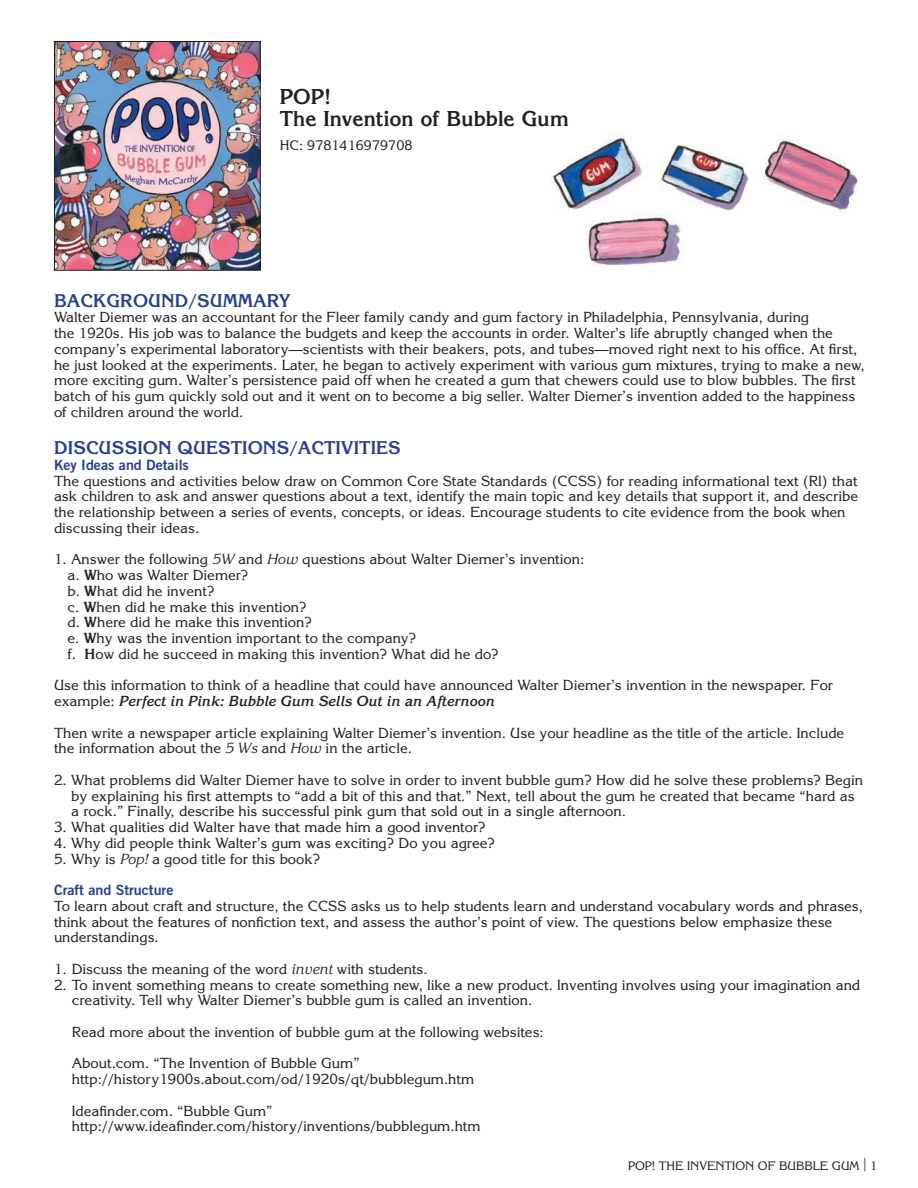
<style>
.page{position:relative;width:918px;height:1188px;background:#fff}
.page>*{position:absolute;margin:0;border:0;box-sizing:border-box;transform-origin:0 0}
.t1{font:700 21px/22.5px "Korinna Std";color:#231f20}
.t2{font:700 18px "Korinna Std";color:#253f8e}
.t3{font:14.25px/15.8px "Korinna Std";color:#231f20}
.t4{font:14.25px "Trade Gothic Bold Two";color:#253f8e}
.t5{font:13.5px "Korinna Std";color:#231f20}
.t6{font:12px "Korinna Std";color:#231f20}
.s1{font-style:italic}
.s2{font-weight:700}
.s3{font-weight:700;font-style:italic}
.s4{font-size:13.5px}
</style>
<div class="page">
<img style="left:550px;top:135px;width:308px;height:131px">
<img style="left:56px;top:43px;width:203px;height:226px">
<div style="left:54px;top:41px;width:207px;height:230px;border:1px solid #231f20"></div>
<h1 class="t1" style="left:280px;top:85px;width:291px">POP!<br>THE INVENTION OF BUBBLE GUM</h1>
<p class="t5" style="left:280px;top:137px;width:134px">HC: 9781416979708</p>
<p class="t2" style="left:54px;top:289px;width:185px">BACKGROUND/SUMMA</p>
<p class="t2" style="left:267px;top:289px;width:25px">RY</p>
<p class="t3" style="left:54px;top:309px;width:812px">Walter Diemer was an accountant for the Fleer family candy and gum factory in Philadelphia, Pennsylvania, during<br>the 1920s. His job was to balance the budgets and keep the accounts in order. Walter’s life abruptly changed when the company’s experimental laboratory—scientists with their beakers, pots, and tubes—moved right next to his office. At first, he just looked at the experiments. Later, he began to actively experiment with various gum mixtures, trying to make a new, more exciting gum. Walter’s persistence paid off when he created a gum that chewers could use to blow bubbles. The first batch of his gum quickly sold out and it went on to become a big seller. Walter Diemer’s invention added to the happiness of children around the world.</p>
<p class="t2" style="left:54px;top:437px;width:345px">DISCUSSION QUESTIONS/ACTIVITIES</p>
<p class="t4" style="left:54px;top:456px;width:136px">Key Ideas and Details</p>
<p class="t3" style="left:54px;top:473px;width:806px">The questions and activities below draw on Common Core State Standards (CCSS) for reading informational text (RI) that ask children to ask and answer questions about a text, identify the main topic and key details that support it, and describe the relationship between a series of events, concepts, or ideas. Encourage students to cite evidence from the book when discussing their ideas.</p>
<p class="t3" style="left:67px;top:551px;width:518px;text-indent:-13px">1. Answer the following <span class="s1">5W</span> and <span class="s1">How</span> questions about Walter Diemer’s invention: a. <span class="s2">W</span>ho was Walter Diemer?<br>b. <span class="s2">W</span>hat did he invent?<br>c. <span class="s2">W</span>hen did he make this invention?<br>d. <span class="s2">W</span>here did he make this invention?<br>e. <span class="s2">W</span>hy was the invention important to the company?<br>f. <span class="s2">H</span>ow did he succeed in making this invention? What did he do?</p>
<p class="t3" style="left:54px;top:677px;width:781px">Use this information to think of a headline that could have announced Walter Diemer’s invention in the newspaper. For example: <span class="s3">Perfect in Pink: Bubble Gum Sells Out in an Afternoon</span></p>
<p class="t3" style="left:54px;top:725px;width:792px">Then write a newspaper article explaining Walter Diemer’s invention. Use your headline as the title of the article. Include the information about the <span class="s1">5 Ws</span> and <span class="s1">How</span> in the article.</p>
<p class="t3" style="left:71px;top:772px;width:794px;text-indent:-17px">2. What problems did Walter Diemer have to solve in order to invent bubble gum? How did he solve these problems? Begin by explaining his first attempts to “add a bit of this and that.” Next, tell about the gum he created that became “hard as a rock.” Finally, describe his successful pink gum that sold out in a single afternoon.</p>
<p class="t3" style="left:54px;top:819px;width:433px">3. What qualities did Walter have that made him a good inventor?</p>
<p class="t3" style="left:54px;top:835px;width:442px">4. Why did people think Walter’s gum was exciting? Do you agree?</p>
<p class="t3" style="left:54px;top:851px;width:268px">5. Why is <span class="s1">Pop!</span> a good title for this book?</p>
<p class="t4" style="left:54px;top:881px;width:121px">Craft and Structure</p>
<p class="t3" style="left:54px;top:898px;width:811px">To learn about craft and structure, the CCSS asks us to help students learn and understand vocabulary words and phrases, think about the features of nonfiction text, and assess the author’s point of view. The questions below emphasize these understandings.</p>
<p class="t3" style="left:54px;top:961px;width:375px">1. Discuss the meaning of the word <span class="s1">invent</span> with students.</p>
<p class="t3" style="left:72px;top:977px;width:790px;text-indent:-18px">2. To invent something means to create something new, like a new product. Inventing involves using your imagination and creativity. Tell why Walter Diemer’s bubble gum is called an invention.</p>
<p class="t3" style="left:72px;top:1024px;width:474px">Read more about the invention of bubble gum at the following websites:</p>
<p class="t3" style="left:72px;top:1055px;width:404px">About.com. “The Invention of Bubble Gum” http://history1900s.about.com/od/1920s/qt/bubblegum.htm</p>
<p class="t3" style="left:72px;top:1103px;width:410px">Ideafinder.com. “Bubble Gum” http://www.ideafinder.com/history/inventions/bubblegum.htm</p>
<p class="t6" style="left:628px;top:1158px;width:133px">POP! THE INVENTION OF</p>
<p class="t6" style="left:779px;top:1158px;width:100px">BUBBLE GUM <span class="s4">|</span> 1</p>
</div>
